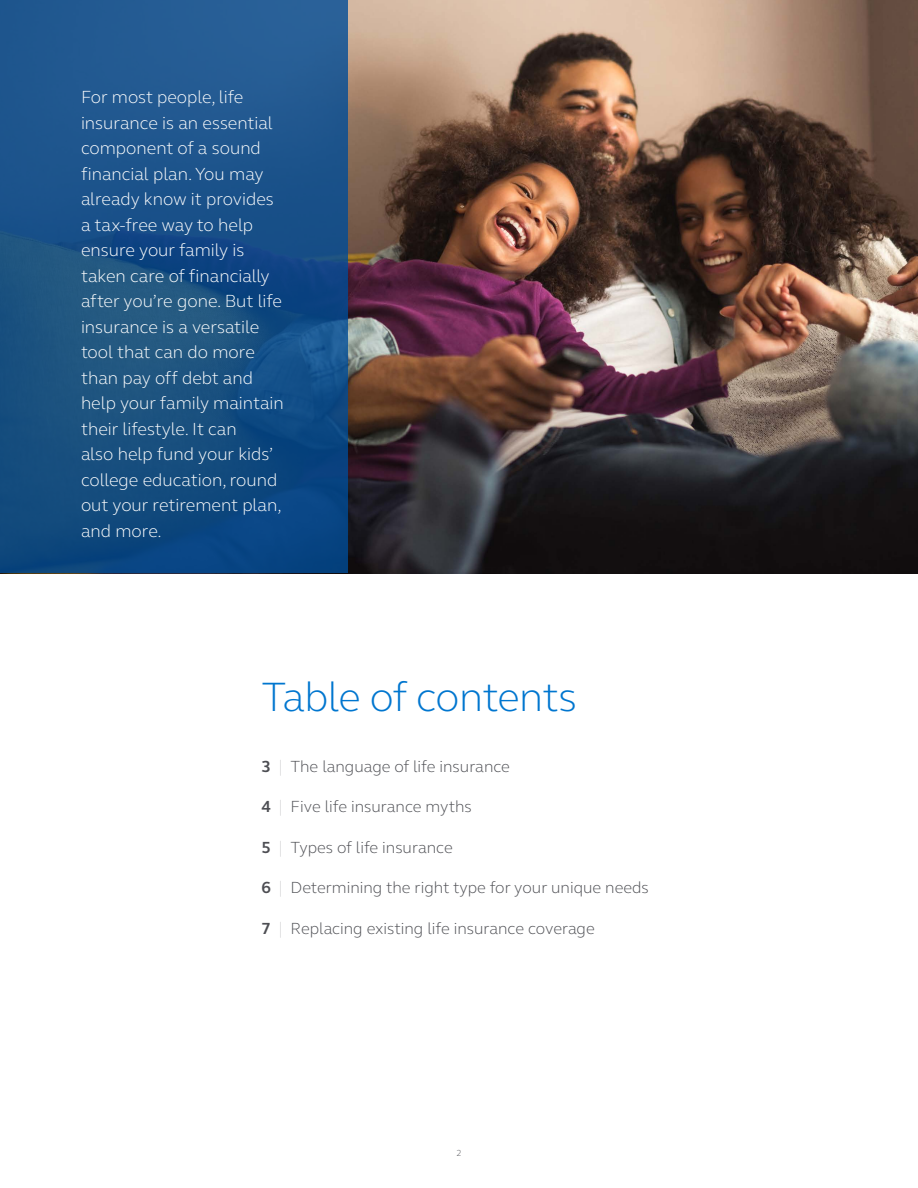
<style>
.page{position:relative;width:918px;height:1188px;background:#fff}
.page>*{position:absolute;margin:0;border:0;box-sizing:border-box;transform-origin:0 0}
.t1{font:300 42px "FS Elliot Pro";letter-spacing:-.02em;color:#0076cf}
.t2{font:300 18px/25.5px "FS Elliot Pro";color:#fff}
.t3{font:300 16.5px "FS Elliot Pro";color:#4d4e53}
.t4{font:300 9px "FS Elliot Pro";color:#4d4e53}
.s1{font-weight:700}
.s2{color:#d1d1d2}
</style>
<div class="page">
<img style="left:348px;top:0;width:570px;height:573px">
<svg style="left:0;top:0;width:348px;height:573px;background:#195086"></svg>
<p class="t2" style="left:81px;top:84px;width:204px">For most people, life insurance is an essential component of a sound financial plan. You may already know it provides a tax-free way to help ensure your family is taken care of financially after you’re gone. But life insurance is a versatile tool that can do more than pay off debt and help your family maintain their lifestyle. It can<br>also help fund your kids’ college education, round out your retirement plan, and more.</p>
<h1 class="t1" style="left:261px;top:669px;width:317px">Table of contents</h1>
<p class="t3" style="left:261px;top:755px;width:250px"><span class="s1">3</span> <span class="s2">|</span> The language of life insurance</p>
<p class="t3" style="left:261px;top:796px;width:212px"><span class="s1">4</span> <span class="s2">|</span> Five life insurance myths</p>
<p class="t3" style="left:261px;top:836px;width:193px"><span class="s1">5</span> <span class="s2">|</span> Types of life insurance</p>
<p class="t3" style="left:261px;top:877px;width:389px"><span class="s1">6</span> <span class="s2">|</span> Determining the right type for your unique needs</p>
<p class="t3" style="left:261px;top:917px;width:335px"><span class="s1">7</span> <span class="s2">|</span> Replacing existing life insurance coverage</p>
<p class="t4" style="left:456px;top:1147px;width:7px">2</p>
</div>
